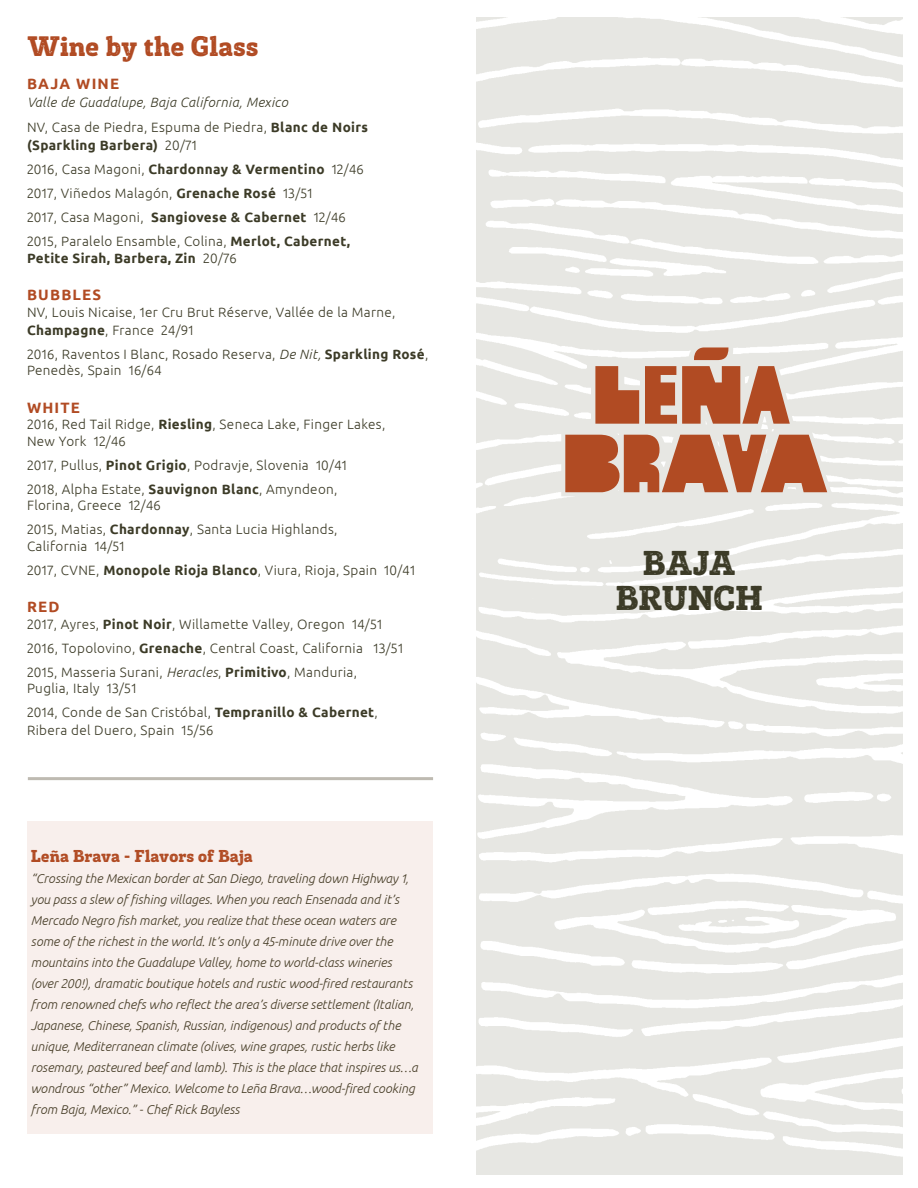
<style>
.page{position:relative;width:918px;height:1188px;background:#fff}
.page>*{position:absolute;margin:0;border:0;box-sizing:border-box;transform-origin:0 0}
.MASTER_-_Body_Copy_S{font:33px/34.5px "Posterizer KG Rough";letter-spacing:-.005em;color:#3c3b27;text-align:center}
.MASTER_-_Body_Copy_S-2{font:27px "Posterizer KG Rough";color:#b14b23}
.footnote{font:16.5px "Posterizer KG Rough";color:#b14b23}
.MASTER_-_Body_Copy_S-3{font:700 15px "Ubuntu";letter-spacing:.08em;color:#b14b23}
.MASTER_-_Body_Copy_S-4{font:300 13.5px/24px "Ubuntu";letter-spacing:.025em;color:#3c3b27}
.MASTER_-_Body_Copy_S-5{font:italic 300 13.5px "Ubuntu";letter-spacing:.025em;color:#3c3b27}
.MASTER_-_Body_Copy_S-6{font:700 13.5px "Ubuntu";letter-spacing:.025em;color:#3c3b27}
.footnote-2{font:italic 300 12.75px/21px "Ubuntu";color:#3c3b27}
.s1{font-weight:700}
.s2{font-weight:300}
.s3{font-style:italic}
</style>
<div class="page">
<svg style="left:556px;top:338px;width:284px;height:165px;background:#e9e8e5"></svg>
<svg style="left:565px;top:347px;width:262px;height:145px;background:#cc967f"></svg>
<div style="left:27px;top:821px;width:405px;height:313px;background:#f8efec"></div>
<hr style="left:28px;top:777px;width:405px;height:3px;background:#bebab1">
<p class="MASTER_-_Body_Copy_S-2" style="left:27px;top:29px;width:233px">Wine by the Glass</p>
<p class="MASTER_-_Body_Copy_S-3" style="left:27px;top:74px;width:94px">BAJA WINE</p>
<p class="MASTER_-_Body_Copy_S-5" style="left:27px;top:94px;width:262px">Valle de Guadalupe, Baja California, Mexico</p>
<p class="MASTER_-_Body_Copy_S-4" style="left:27px;top:118px;width:343px;line-height:18px">NV, Casa de Piedra, Espuma de Piedra, <span class="s1">Blanc de Noirs (Sparkling Barbera)</span> 20/71</p>
<p class="MASTER_-_Body_Copy_S-4" style="left:27px;top:157px;width:338px">2016, Casa Magoni, <span class="s1">Chardonnay &amp; Vermentino</span> 12/46<br>2017, Viñedos Malagón, <span class="s1">Grenache Rosé</span> 13/51<br>2017, Casa Magoni, <span class="s1">Sangiovese &amp; Cabernet</span> 12/46<br>2015, Paralelo Ensamble, Colina, <span class="s1">Merlot, Cabernet,</span></p>
<p class="MASTER_-_Body_Copy_S-6" style="left:27px;top:250px;width:211px">Petite Sirah, Barbera, Zin <span class="s2">20/76</span></p>
<p class="MASTER_-_Body_Copy_S-3" style="left:27px;top:286px;width:76px">BUBBLES</p>
<p class="MASTER_-_Body_Copy_S-4" style="left:27px;top:303px;width:370px;line-height:18px">NV, Louis Nicaise, 1er Cru Brut Réserve, Vallée de la Marne,<br><span class="s1">Champagne</span>, France 24/91</p>
<p class="MASTER_-_Body_Copy_S-4" style="left:27px;top:346px;width:403px;line-height:16.5px">2016, Raventos I Blanc, Rosado Reserva, <span class="s3">De Nit,</span> <span class="s1">Sparkling Rosé</span>,<br>Penedès, Spain 16/64</p>
<p class="MASTER_-_Body_Copy_S-3" style="left:27px;top:398px;width:55px">WHITE</p>
<p class="MASTER_-_Body_Copy_S-4" style="left:27px;top:416px;width:360px;line-height:16.5px">2016, Red Tail Ridge, <span class="s1">Riesling</span>, Seneca Lake, Finger Lakes,<br>New York 12/46</p>
<p class="MASTER_-_Body_Copy_S-4" style="left:27px;top:453px;width:321px">2017, Pullus, <span class="s1">Pinot Grigio</span>, Podravje, Slovenia 10/41<br>2018, Alpha Estate, <span class="s1">Sauvignon Blanc</span>, Amyndeon,</p>
<p class="MASTER_-_Body_Copy_S-4" style="left:27px;top:493px;width:312px">Florina, Greece 12/46<br>2015, Matias, <span class="s1">Chardonnay</span>, Santa Lucia Highlands,</p>
<p class="MASTER_-_Body_Copy_S-4" style="left:27px;top:534px;width:390px">California 14/51<br>2017, CVNE, <span class="s1">Monopole Rioja Blanco</span>, Viura, Rioja, Spain 10/41</p>
<p class="MASTER_-_Body_Copy_S-3" style="left:27px;top:598px;width:34px">RED</p>
<p class="MASTER_-_Body_Copy_S-4" style="left:27px;top:612px;width:377px">2017, Ayres, <span class="s1">Pinot Noir</span>, Willamette Valley, Oregon 14/51<br>2016, Topolovino, <span class="s1">Grenache</span>, Central Coast, California 13/51<br>2015, Masseria Surani, <span class="s3">Heracles</span>, <span class="s1">Primitivo</span>, Manduria,</p>
<p class="MASTER_-_Body_Copy_S-4" style="left:27px;top:676px;width:352px">Puglia, Italy 13/51<br>2014, Conde de San Cristóbal, <span class="s1">Tempranillo &amp; Cabernet</span>,</p>
<p class="MASTER_-_Body_Copy_S-4" style="left:27px;top:718px;width:188px">Ribera del Duero, Spain 15/56</p>
<p class="footnote" style="left:31px;top:846px;width:223px">Leña Brava - Flavors of Baja</p>
<p class="footnote-2" style="left:31px;top:868px;width:389px">“Crossing the Mexican border at San Diego, traveling down Highway 1, you pass a slew of fishing villages. When you reach Ensenada and it’s Mercado Negro fish market, you realize that these ocean waters are some of the richest in the world. It’s only a 45-minute drive over the mountains into the Guadalupe Valley, home to world-class wineries (over 200!), dramatic boutique hotels and rustic wood-fired restaurants from renowned chefs who reflect the area’s diverse settlement (Italian, Japanese, Chinese, Spanish, Russian, indigenous) and products of the unique, Mediterranean climate (olives, wine grapes, rustic herbs like rosemary, pasteured beef and lamb). This is the place that inspires us…a wondrous “other” Mexico. Welcome to Leña Brava…wood-fired cooking from Baja, Mexico.” - Chef Rick Bayless</p>
<p class="MASTER_-_Body_Copy_S" style="left:616px;top:546px;width:148px">BAJA<br>BRUNCH</p>
</div>
